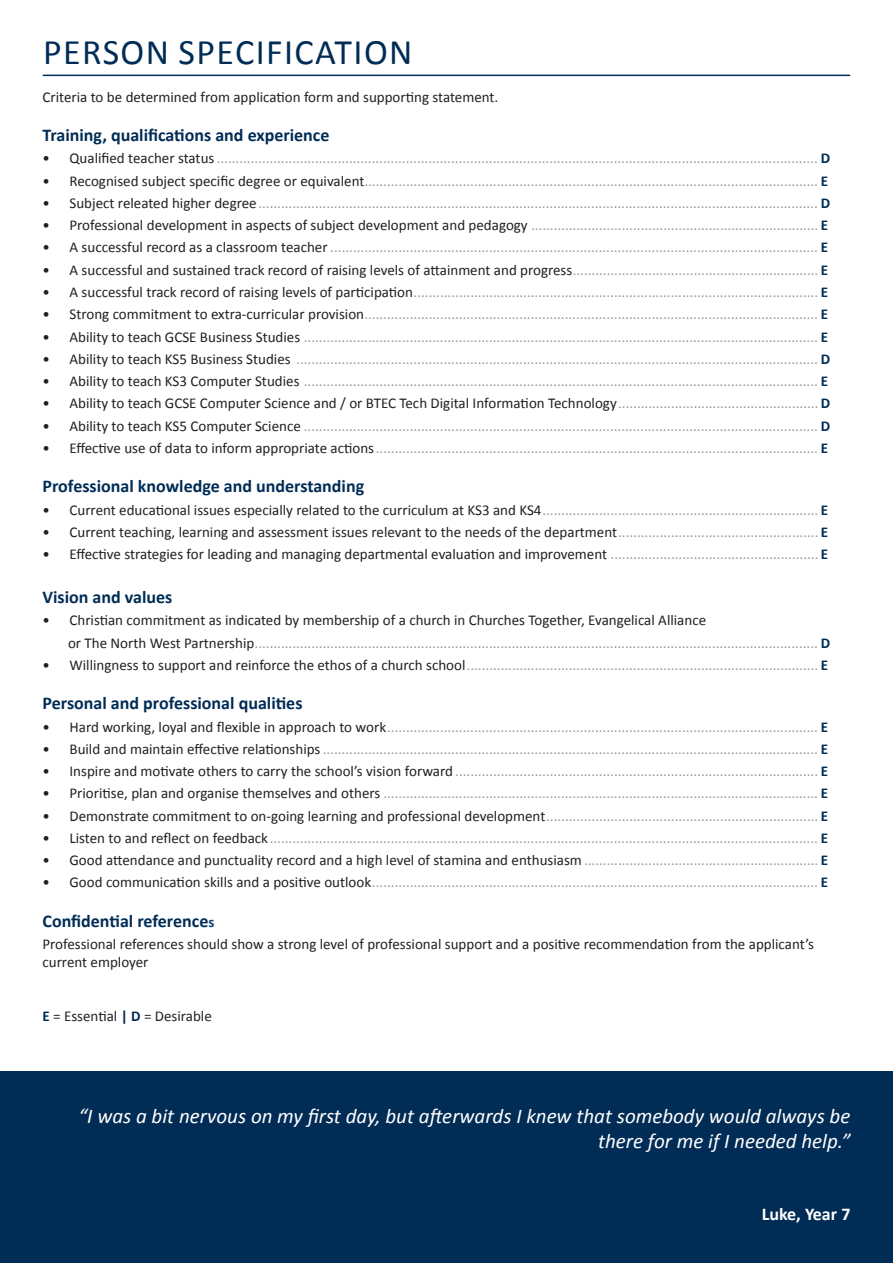
<style>
.page{position:relative;width:893px;height:1263px;background:#fff}
.page>*{position:absolute;margin:0;border:0;box-sizing:border-box;transform-origin:0 0}
.t1{font:36px "Calibri";letter-spacing:.04em;color:#002c55}
.t2{font:italic 21px/25.2px "Calibri";color:#fff;text-align:right}
.t3{font:700 18px "Calibri";color:#002c55}
.t4{font:700 18px "Calibri";color:#fff}
.t5{font:15px "Calibri";color:#939598}
.t6{font:15px/18px "Calibri";color:#231f20}
.s1{color:#231f20}
.s2{font-weight:700;color:#002c55}
.s3{color:#939598}
.s4{font-size:15px;color:#00447b}
</style>
<div class="page">
<hr style="left:43px;top:75px;width:807px;height:1px;background:#002c55">
<div style="left:0;top:1071px;width:893px;height:192px;background:#002c55"></div>
<p class="t1" style="left:43px;top:27px;width:371px">PERSON SPECIFICATION</p>
<p class="t6" style="left:43px;top:87px;width:457px">Criteria to be determined from application form and supporting statement.</p>
<p class="t3" style="left:43px;top:123px;width:288px">Training, qualifications and experience</p>
<p class="t5" style="left:43px;top:148px;width:789px"><span class="s1">• Qualified teacher status</span>............................................................................................................................................................... <span class="s2">D</span></p>
<p class="t5" style="left:43px;top:170px;width:787px"><span class="s1">• Recognised subject specific degree or equivalent</span>........................................................................................................................ <span class="s2">E</span></p>
<p class="t5" style="left:43px;top:193px;width:789px"><span class="s1">• Subject releated higher degree</span>.................................................................................................................................................... <span class="s2">D</span></p>
<p class="t5" style="left:43px;top:215px;width:787px"><span class="s1">• Professional development in aspects of subject development and pedagogy</span> ............................................................................ <span class="s2">E</span></p>
<p class="t5" style="left:43px;top:237px;width:787px"><span class="s1">• A successful record as a classroom teacher</span> ................................................................................................................................. <span class="s2">E</span></p>
<p class="t6" style="left:43px;top:260px;width:787px">• A successful and sustained track record of raising levels of attainment and progress<span class="s3">.................................................................</span> <span class="s2">E</span></p>
<p class="t5" style="left:43px;top:282px;width:787px"><span class="s1">• A successful track record of raising levels of participation</span>........................................................................................................... <span class="s2">E</span></p>
<p class="t5" style="left:43px;top:304px;width:787px"><span class="s1">• Strong commitment to extra-curricular provision</span>........................................................................................................................ <span class="s2">E</span></p>
<p class="t5" style="left:43px;top:326px;width:787px"><span class="s1">• Ability to teach GCSE Business Studies</span> ........................................................................................................................................ <span class="s2">E</span></p>
<p class="t5" style="left:43px;top:348px;width:789px"><span class="s1">• Ability to teach KS5 Business Studies</span> .......................................................................................................................................... <span class="s2">D</span></p>
<p class="t5" style="left:43px;top:371px;width:787px"><span class="s1">• Ability to teach KS3 Computer Studies</span> ........................................................................................................................................ <span class="s2">E</span></p>
<p class="t6" style="left:43px;top:394px;width:789px">• Ability to teach GCSE Computer Science and / or BTEC Tech Digital Information Technology<span class="s3">.....................................................</span><span class="s2">D</span></p>
<p class="t5" style="left:43px;top:415px;width:789px"><span class="s1">• Ability to teach KS5 Computer Science</span> ........................................................................................................................................ <span class="s2">D</span></p>
<p class="t5" style="left:43px;top:437px;width:787px"><span class="s1">• Effective use of data to inform appropriate actions</span>..................................................................................................................... <span class="s2">E</span></p>
<p class="t3" style="left:43px;top:474px;width:323px">Professional knowledge and understanding</p>
<p class="t5" style="left:43px;top:499px;width:787px"><span class="s1">• Current educational issues especially related to the curriculum at KS3 and KS4</span>......................................................................... <span class="s2">E</span></p>
<p class="t6" style="left:43px;top:522px;width:787px">• Current teaching, learning and assessment issues relevant to the needs of the department<span class="s3">.....................................................</span> <span class="s2">E</span></p>
<p class="t6" style="left:43px;top:545px;width:787px">• Effective strategies for leading and managing departmental evaluation and improvement <span class="s3">.......................................................</span> <span class="s2">E</span></p>
<p class="t3" style="left:43px;top:584px;width:131px">Vision and values</p>
<p class="t6" style="left:43px;top:611px;width:665px">• Christian commitment as indicated by membership of a church in Churches Together, Evangelical Alliance</p>
<p class="t5" style="left:68px;top:632px;width:764px"><span class="s1">or The North West Partnership</span>..................................................................................................................................................... <span class="s2">D</span></p>
<p class="t5" style="left:43px;top:654px;width:787px"><span class="s1">• Willingness to support and reinforce the ethos of a church school</span>............................................................................................. <span class="s2">E</span></p>
<p class="t3" style="left:43px;top:691px;width:262px">Personal and professional qualities</p>
<p class="t5" style="left:43px;top:716px;width:787px"><span class="s1">• Hard working, loyal and flexible in approach to work</span>.................................................................................................................. <span class="s2">E</span></p>
<p class="t5" style="left:43px;top:738px;width:787px"><span class="s1">• Build and maintain effective relationships</span>................................................................................................................................... <span class="s2">E</span></p>
<p class="t5" style="left:43px;top:761px;width:787px"><span class="s1">• Inspire and motivate others to carry the school’s vision forward</span> ................................................................................................ <span class="s2">E</span></p>
<p class="t5" style="left:43px;top:783px;width:787px"><span class="s1">• Prioritise, plan and organise themselves and others</span> ................................................................................................................... <span class="s2">E</span></p>
<p class="t5" style="left:43px;top:805px;width:787px"><span class="s1">• Demonstrate commitment to on-going learning and professional development</span>........................................................................ <span class="s2">E</span></p>
<p class="t5" style="left:43px;top:827px;width:787px"><span class="s1">• Listen to and reflect on feedback</span>................................................................................................................................................. <span class="s2">E</span></p>
<p class="t6" style="left:43px;top:851px;width:787px">• Good attendance and punctuality record and a high level of stamina and enthusiasm<span class="s3">..............................................................</span> <span class="s2">E</span></p>
<p class="t5" style="left:43px;top:872px;width:787px"><span class="s1">• Good communication skills and a positive outlook</span>...................................................................................................................... <span class="s2">E</span></p>
<p class="t3" style="left:43px;top:908px;width:173px">Confidential reference<span class="s4">s</span></p>
<p class="t6" style="left:43px;top:935px;width:773px">Professional references should show a strong level of professional support and a positive recommendation from the applicant’s current employer</p>
<p class="t6" style="left:43px;top:1007px;width:171px"><span class="s2">E</span> = Essential <span class="s2">| D</span> = Desirable</p>
<p class="t2" style="left:79px;top:1103px;width:773px">“I was a bit nervous on my first day, but afterwards I knew that somebody would always be there for me if I needed help.”</p>
<p class="t4" style="left:762px;top:1202px;width:90px">Luke, Year 7</p>
</div>
